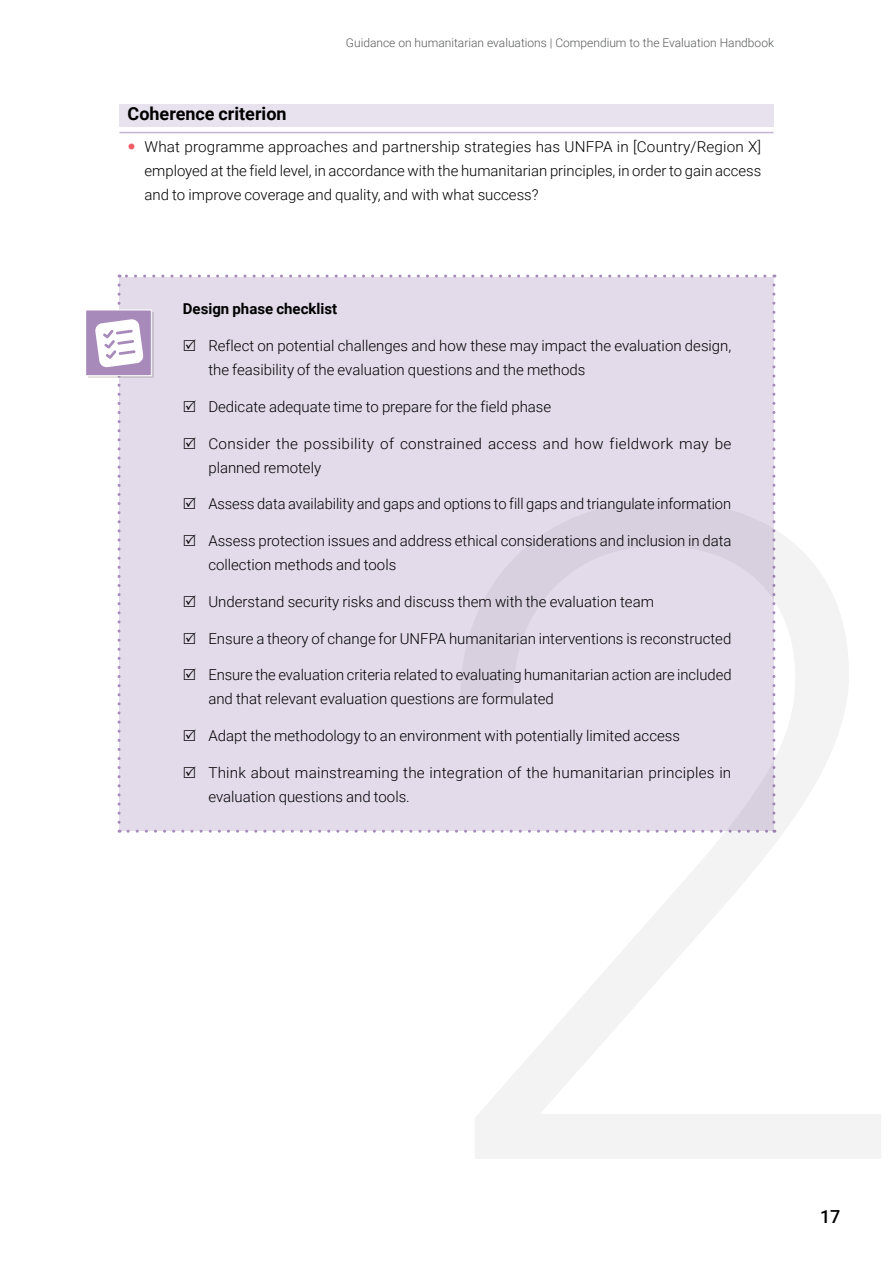
<style>
.page{position:relative;width:893px;height:1263px;background:#fff}
.page>*{position:absolute;margin:0;border:0;box-sizing:border-box;transform-origin:0 0}
.t1{font:700 18px "Roboto";color:#000}
.t2{font:500 18px "Roboto";color:#000}
.t3{font:300 15px/24px "Roboto";color:#000}
.t4{font:300 15px/24px "Roboto";letter-spacing:.02em;color:#000}
.t5{font:700 15px "Roboto";color:#000}
.t6{font:300 12px "Roboto";color:#58595b}
</style>
<div class="page">
<div style="left:119px;top:104px;width:655px;height:22px;background:#e8e2ee"></div>
<hr style="left:119px;top:132px;width:654px;height:1px;background:#c4b3d2">
<div style="left:86px;top:310px;width:65px;height:66px;background:#a78ab9"></div>
<div style="left:85px;top:309px;width:67px;height:67px;border:1px solid #fff"></div>
<div style="left:95px;top:275px;width:680px;height:558px;background:#e3dbea"></div>
<p class="t6" style="left:346px;top:35px;width:429px">Guidance on humanitarian evaluations | Compendium to the Evaluation Handbook</p>
<p class="t1" style="left:128px;top:101px;width:161px">Coherence criterion</p>
<p class="t3" style="left:145px;top:134px;width:618px;text-align:justify">What programme approaches and partnership strategies has UNFPA in [Country/Region X] employed at the field level, in accordance with the humanitarian principles, in order to gain access and to improve coverage and quality, and with what success?</p>
<p class="t5" style="left:183px;top:298px;width:156px">Design phase checklist</p>
<p class="t3" style="left:208px;top:333px;width:524px">Reflect on potential challenges and how these may impact the evaluation design, the feasibility of the evaluation questions and the methods</p>
<p class="t3" style="left:208px;top:394px;width:344px">Dedicate adequate time to prepare for the field phase</p>
<p class="t4" style="left:208px;top:431px;width:525px">Consider the possibility of constrained access and how fieldwork may be planned remotely</p>
<p class="t3" style="left:208px;top:491px;width:524px">Assess data availability and gaps and options to fill gaps and triangulate information</p>
<p class="t3" style="left:208px;top:528px;width:525px">Assess protection issues and address ethical considerations and inclusion in data collection methods and tools</p>
<p class="t3" style="left:208px;top:589px;width:447px">Understand security risks and discuss them with the evaluation team</p>
<p class="t3" style="left:208px;top:626px;width:524px">Ensure a theory of change for UNFPA humanitarian interventions is reconstructed</p>
<p class="t3" style="left:208px;top:662px;width:525px">Ensure the evaluation criteria related to evaluating humanitarian action are included and that relevant evaluation questions are formulated</p>
<p class="t3" style="left:208px;top:723px;width:473px">Adapt the methodology to an environment with potentially limited access</p>
<p class="t3" style="left:208px;top:760px;width:524px">Think about mainstreaming the integration of the humanitarian principles in evaluation questions and tools.</p>
<p class="t2" style="left:820px;top:1204px;width:22px">17</p>
</div>
